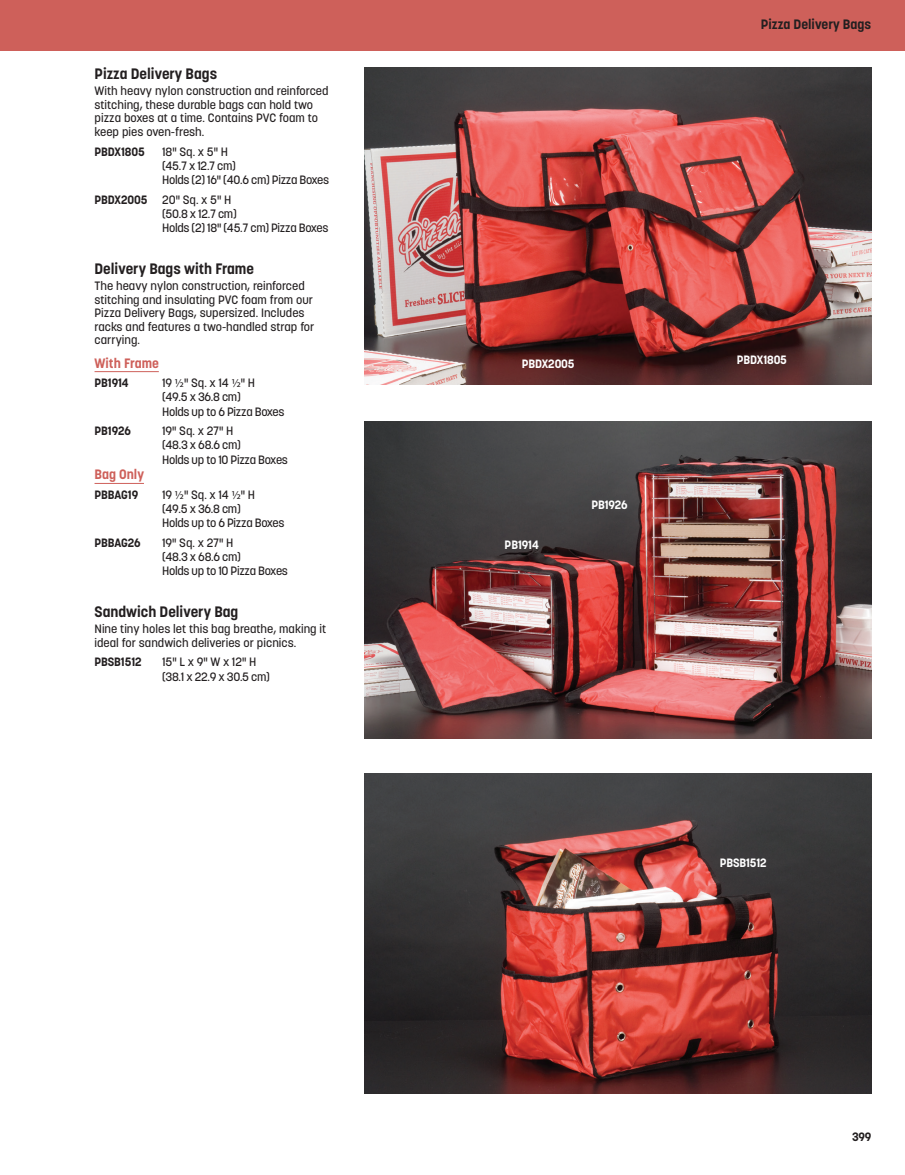
<style>
.page{position:relative;width:905px;height:1175px;background:#fff}
.page>*{position:absolute;margin:0;border:0;box-sizing:border-box;transform-origin:0 0}
.product-family{font:700 15px "Korolev";color:#231f20}
.header-category{font:700 13.5px "Korolev";color:#231f20}
.product-name{font:700 13.5px "Korolev";color:#ce605a}
.line-1-indent_2{font:700 13.5px "Korolev";color:#ce605a}
.marketing-descriptio{font:500 12px/13.5px "Korolev";color:#231f20}
.line-2-indent_2{font:500 12px "Korolev";letter-spacing:-.025em;color:#231f20}
.line-1-indent_2-2{font:500 12px "Korolev";color:#231f20}
.line-1-indent_2-3{font:700 12px "Korolev";letter-spacing:-.01em;color:#231f20}
.t1{font:700 12px "Korolev";letter-spacing:-.01em;color:#fff}
.s1{font-weight:700}
.s2{font-family:"Myriad Pro";font-weight:400}
</style>
<div class="page">
<img style="left:364px;top:68px;width:507px;height:317px">
<img style="left:365px;top:422px;width:506px;height:317px">
<img style="left:364px;top:774px;width:507px;height:320px">
<div style="left:0;top:0;width:904px;height:51px;background:#ce605a"></div>
<hr style="left:94px;top:371px;width:65px;height:1px;background:#ce605a">
<hr style="left:94px;top:483px;width:50px;height:1px;background:#ce605a">
<p class="product-family" style="left:94px;top:64px;width:124px">Pizza Delivery Bags</p>
<p class="marketing-descriptio" style="left:94px;top:84px;width:235px">With heavy nylon construction and reinforced stitching, these durable bags can hold two pizza boxes at a time. Contains PVC foam to keep pies oven-fresh.</p>
<p class="line-1-indent_2-3" style="left:94px;top:144px;width:52px">PBDX1805</p>
<p class="line-1-indent_2-2" style="left:162px;top:144px;width:67px">18" Sq. x 5" H</p>
<p class="line-2-indent_2" style="left:162px;top:158px;width:75px">(45.7 x 12.7 cm)</p>
<p class="line-2-indent_2" style="left:162px;top:172px;width:169px">Holds (2) 16" (40.6 cm) Pizza Boxes</p>
<p class="line-1-indent_2-2" style="left:94px;top:192px;width:138px"><span class="s1">PBDX2005</span> 20" Sq. x 5" H</p>
<p class="line-2-indent_2" style="left:162px;top:206px;width:76px">(50.8 x 12.7 cm)</p>
<p class="line-2-indent_2" style="left:162px;top:220px;width:168px">Holds (2) 18" (45.7 cm) Pizza Boxes</p>
<p class="product-family" style="left:94px;top:259px;width:161px">Delivery Bags with Frame</p>
<p class="marketing-descriptio" style="left:94px;top:279px;width:221px">The heavy nylon construction, reinforced stitching and insulating PVC foam from our Pizza Delivery Bags, supersized. Includes racks and features a two-handled strap for carrying.</p>
<p class="product-name" style="left:94px;top:354px;width:66px">With Frame</p>
<p class="line-1-indent_2-3" style="left:94px;top:375px;width:36px">PB1914</p>
<p class="line-1-indent_2-2" style="left:162px;top:375px;width:95px">19 <span class="s2">1/2</span>" Sq. x 14 <span class="s2">1/2</span>" H</p>
<p class="line-2-indent_2" style="left:162px;top:389px;width:80px">(49.5 x 36.8 cm)</p>
<p class="line-2-indent_2" style="left:162px;top:404px;width:124px">Holds up to 6 Pizza Boxes</p>
<p class="line-1-indent_2-3" style="left:94px;top:423px;width:38px">PB1926</p>
<p class="line-1-indent_2-2" style="left:162px;top:423px;width:73px">19" Sq. x 27" H</p>
<p class="line-2-indent_2" style="left:162px;top:437px;width:80px">(48.3 x 68.6 cm)</p>
<p class="line-2-indent_2" style="left:162px;top:452px;width:127px">Holds up to 10 Pizza Boxes</p>
<p class="line-1-indent_2" style="left:94px;top:466px;width:51px">Bag Only</p>
<p class="line-1-indent_2-3" style="left:94px;top:487px;width:45px">PBBAG19</p>
<p class="line-1-indent_2-2" style="left:162px;top:487px;width:95px">19 <span class="s2">1/2</span>" Sq. x 14 <span class="s2">1/2</span>" H</p>
<p class="line-2-indent_2" style="left:162px;top:501px;width:80px">(49.5 x 36.8 cm)</p>
<p class="line-2-indent_2" style="left:162px;top:515px;width:124px">Holds up to 6 Pizza Boxes</p>
<p class="line-1-indent_2-3" style="left:94px;top:535px;width:48px">PBBAG26</p>
<p class="line-1-indent_2-2" style="left:162px;top:535px;width:73px">19" Sq. x 27" H</p>
<p class="line-2-indent_2" style="left:162px;top:549px;width:80px">(48.3 x 68.6 cm)</p>
<p class="line-2-indent_2" style="left:162px;top:563px;width:127px">Holds up to 10 Pizza Boxes</p>
<p class="product-family" style="left:94px;top:602px;width:145px">Sandwich Delivery Bag</p>
<p class="marketing-descriptio" style="left:94px;top:622px;width:233px">Nine tiny holes let this bag breathe, making it ideal for sandwich deliveries or picnics.</p>
<p class="line-1-indent_2-3" style="left:94px;top:654px;width:49px">PBSB1512</p>
<p class="line-1-indent_2-2" style="left:162px;top:654px;width:96px">15" L x 9" W x 12" H</p>
<p class="line-2-indent_2" style="left:162px;top:669px;width:109px">(38.1 x 22.9 x 30.5 cm)</p>
<p class="header-category" style="left:760px;top:16px;width:112px">Pizza Delivery Bags</p>
<p class="header-category" style="left:861px;top:17px;width:25px">text</p>
<p class="t1" style="left:521px;top:356px;width:54px">PBDX2005</p>
<p class="t1" style="left:504px;top:536px;width:36px">PB1914</p>
<p class="t1" style="left:591px;top:497px;width:38px">PB1926</p>
<p class="t1" style="left:736px;top:352px;width:52px">PBDX1805</p>
<p class="t1" style="left:719px;top:855px;width:49px">PBSB1512</p>
<p class="line-1-indent_2-3" style="left:852px;top:1129px;width:21px">399</p>
</div>
